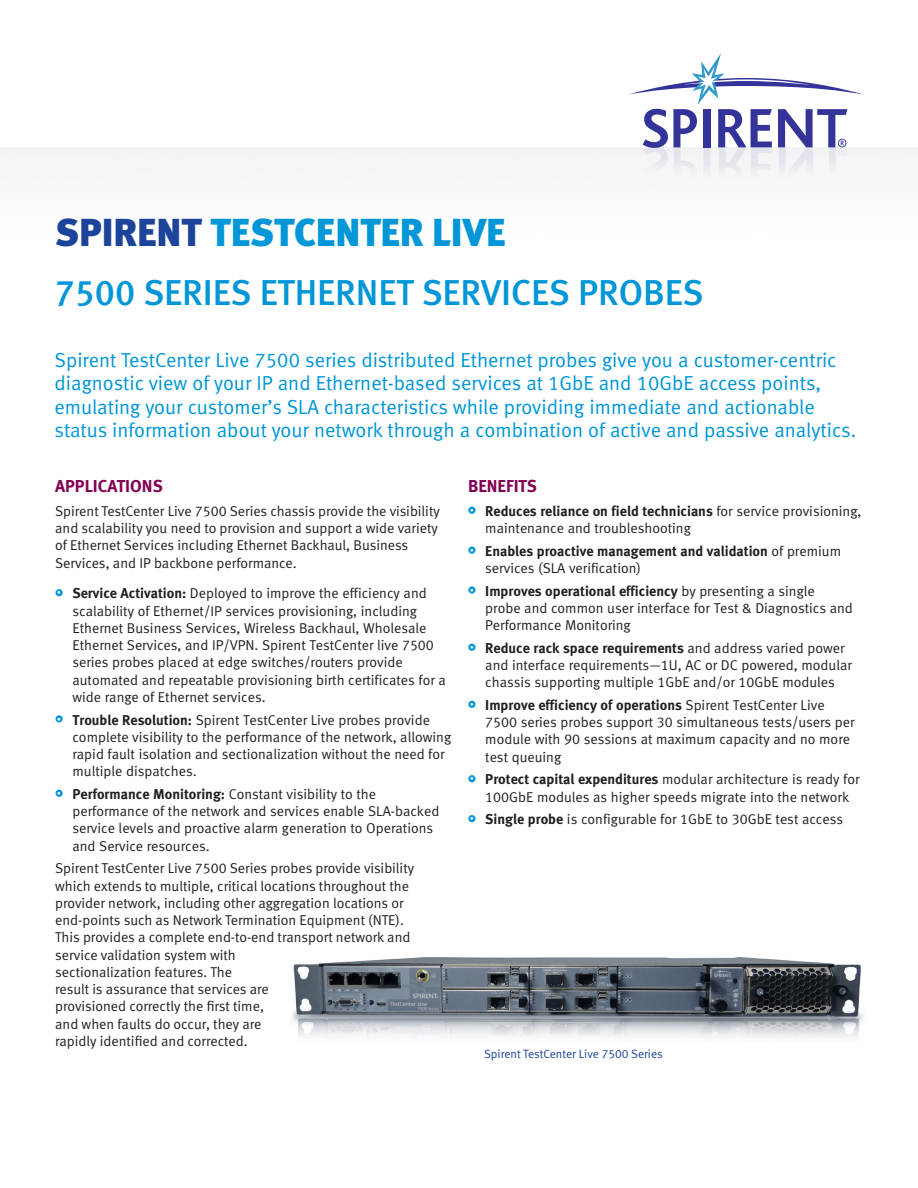
<style>
.page{position:relative;width:918px;height:1188px;background:#fff}
.page>*{position:absolute;margin:0;border:0;box-sizing:border-box;transform-origin:0 0}
.t1{font:39px "Meta Black LF";color:#0196d7}
.t2{font:36px "Meta Medium LF";color:#0196d7}
.Intro_Paragraph{font:20.25px/23.2px "Meta Normal LF";color:#0196d7}
.SUBHEAD{font:17.25px "Meta Bold LF";color:#820053}
.Body_Text{font:14.25px/17.2px "Meta Normal LF";color:#231f20}
.t3{font:14.25px/17.2px "Meta Bold LF";color:#231f20}
.t4{font:12px "Meta Normal LF";color:#1d449b}
.s1{color:#1d449b}
.s2{font-family:"Meta Bold LF"}
.s3{font-family:"Meta Normal LF"}
</style>
<div class="page">
<img style="left:0;top:147px;width:918px;height:450px">
<svg style="left:629px;top:53px;width:234px;height:69px"></svg>
<img style="left:587px;top:122px;width:318px;height:131px">
<div style="left:56px;top:589px;width:7px;height:7px;border:4px solid #0196d7;border-radius:50%"></div>
<div style="left:56px;top:715px;width:7px;height:7px;border:4px solid #0196d7;border-radius:50%"></div>
<div style="left:56px;top:790px;width:7px;height:7px;border:4px solid #0196d7;border-radius:50%"></div>
<div style="left:468px;top:507px;width:8px;height:7px;border:4px solid #0196d7;border-radius:50%"></div>
<div style="left:468px;top:547px;width:8px;height:7px;border:4px solid #0196d7;border-radius:50%"></div>
<div style="left:468px;top:586px;width:8px;height:8px;border:4px solid #0196d7;border-radius:50%"></div>
<div style="left:468px;top:644px;width:8px;height:7px;border:4px solid #0196d7;border-radius:50%"></div>
<div style="left:468px;top:701px;width:8px;height:7px;border:4px solid #0196d7;border-radius:50%"></div>
<div style="left:468px;top:775px;width:8px;height:7px;border:4px solid #0196d7;border-radius:50%"></div>
<div style="left:468px;top:815px;width:8px;height:7px;border:4px solid #0196d7;border-radius:50%"></div>
<img style="left:291px;top:956px;width:573px;height:82px">
<h1 class="t1" style="left:55px;top:209px;width:452px"><span class="s1">SPIRENT</span> TESTCENTER LIVE</h1>
<p class="t2" style="left:55px;top:272px;width:650px">7500 SERIES ETHERNET SERVICES PROBES</p>
<p class="Intro_Paragraph" style="left:55px;top:348px;width:803px">Spirent TestCenter Live 7500 series distributed Ethernet probes give you a customer-centric diagnostic view of your IP and Ethernet-based services at 1GbE and 10GbE access points, emulating your customer’s SLA characteristics while providing immediate and actionable status information about your network through a combination of active and passive analytics.</p>
<p class="SUBHEAD" style="left:55px;top:476px;width:109px">APPLICATIONS</p>
<p class="Body_Text" style="left:55px;top:502px;width:386px">Spirent TestCenter Live 7500 Series chassis provide the visibility and scalability you need to provision and support a wide variety of Ethernet Services including Ethernet Backhaul, Business Services, and IP backbone performance.</p>
<p class="Body_Text" style="left:72px;top:585px;width:375px;text-indent:-15px"><sup>•</sup> <span class="s2">Service Activation:</span> Deployed to improve the efficiency and scalability of Ethernet/IP services provisioning, including Ethernet Business Services, Wireless Backhaul, Wholesale Ethernet Services, and IP/VPN. Spirent TestCenter live 7500 series probes placed at edge switches/routers provide automated and repeatable provisioning birth certificates for a wide range of Ethernet services.</p>
<p class="Body_Text" style="left:72px;top:711px;width:380px;text-indent:-15px"><sup>•</sup> <span class="s2">Trouble Resolution:</span> Spirent TestCenter Live probes provide complete visibility to the performance of the network, allowing rapid fault isolation and sectionalization without the need for multiple dispatches.</p>
<p class="Body_Text" style="left:72px;top:785px;width:368px;text-indent:-15px"><sup>•</sup> <span class="s2">Performance Monitoring:</span> Constant visibility to the performance of the network and services enable SLA-backed service levels and proactive alarm generation to Operations and Service resources.</p>
<p class="Body_Text" style="left:55px;top:860px;width:360px">Spirent TestCenter Live 7500 Series probes provide visibility which extends to multiple, critical locations throughout the provider network, including other aggregation locations or end-points such as Network Termination Equipment (NTE).<br>This provides a complete end-to-end transport network and service validation system with<br>sectionalization features. The<br>result is assurance that services are<br>provisioned correctly the first time,<br>and when faults do occur, they are<br>rapidly identified and corrected.</p>
<p class="SUBHEAD" style="left:468px;top:476px;width:71px">BENEFITS</p>
<p class="Body_Text" style="left:485px;top:502px;width:378px;text-indent:-15px"><sup>•</sup> <span class="s2">Reduces reliance on field technicians</span> for service provisioning, maintenance and troubleshooting</p>
<p class="t3" style="left:485px;top:542px;width:357px;text-indent:-15px"><sup>•</sup> Enables proactive management and validation <span class="s3">of premium services (SLA verification)</span></p>
<p class="Body_Text" style="left:485px;top:582px;width:369px;text-indent:-15px"><sup>•</sup> <span class="s2">Improves operational efficiency</span> by presenting a single probe and common user interface for Test &amp; Diagnostics and<br>Performance Monitoring</p>
<p class="Body_Text" style="left:485px;top:639px;width:368px;text-indent:-15px"><sup>•</sup> <span class="s2">Reduce rack space requirements</span> and address varied power and interface requirements—1U, AC or DC powered, modular chassis supporting multiple 1GbE and/or 10GbE modules</p>
<p class="Body_Text" style="left:485px;top:696px;width:371px;text-indent:-15px"><sup>•</sup> <span class="s2">Improve efficiency of operations</span> Spirent TestCenter Live 7500 series probes support 30 simultaneous tests/users per module with 90 sessions at maximum capacity and no more test queuing</p>
<p class="Body_Text" style="left:470px;top:771px;width:391px;text-align:center"><sup>•</sup> <span class="s2">Protect capital expenditures</span> modular architecture is ready for<br>100GbE modules as higher speeds migrate into the network</p>
<p class="Body_Text" style="left:470px;top:811px;width:375px"><sup>•</sup> <span class="s2">Single probe</span> is configurable for 1GbE to 30GbE test access</p>
<p class="t4" style="left:484px;top:1047px;width:180px">Spirent TestCenter Live 7500 Series</p>
</div>
